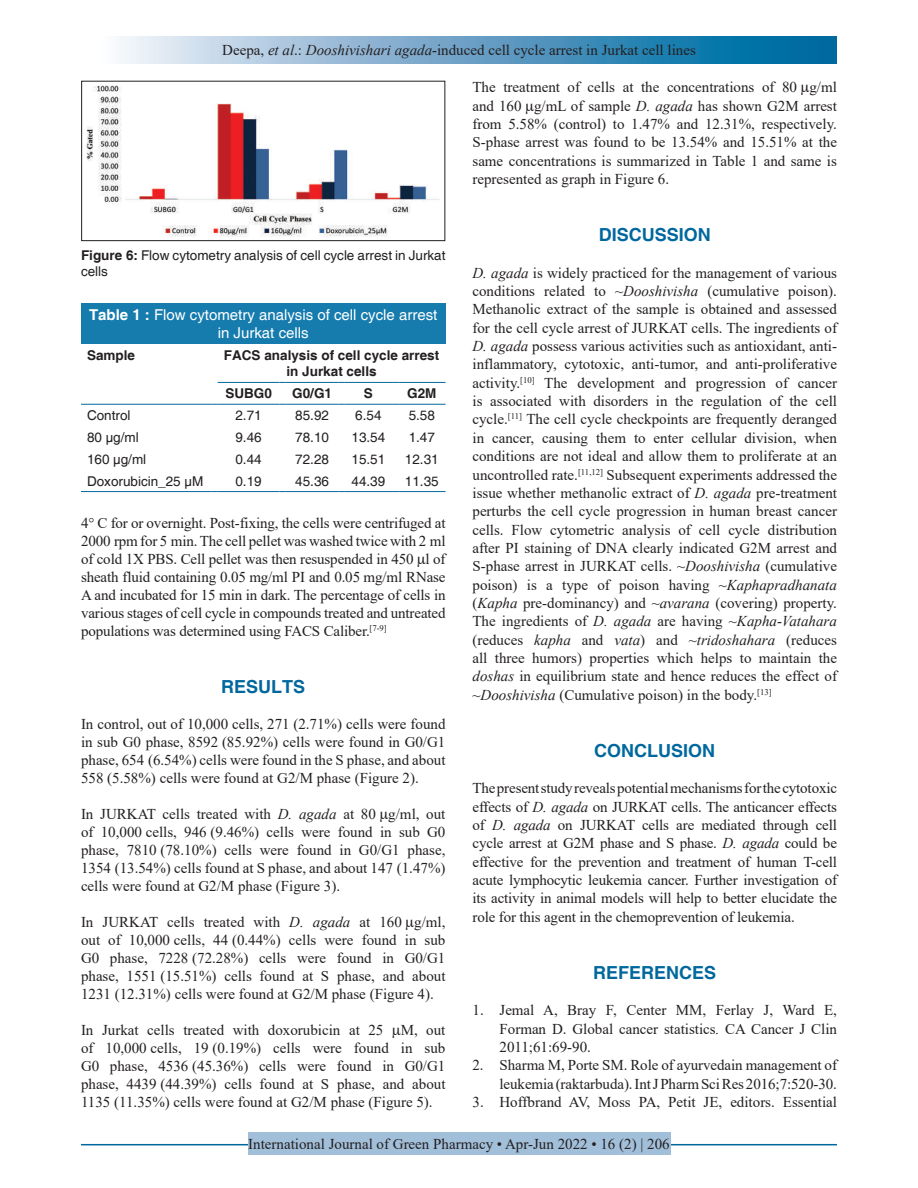
<style>
.page{position:relative;width:918px;height:1188px;background:#fff}
.page>*{position:absolute;margin:0;border:0;box-sizing:border-box;transform-origin:0 0}
.t1{font:700 18px "Helvetica";color:#00689e}
.t2{font:15px/18.3px "Times New Roman";color:#231f20;text-align:justify}
.t3{font:15px/18px "Helvetica";color:#fff;text-align:center}
.t4{font:13.5px/16.5px "Helvetica";color:#231f20}
.t5{font:700 13.5px/16.5px "Helvetica";color:#231f20;text-align:center}
.s1{font-style:italic}
.s2{font-weight:700}
</style>
<div class="page">
<div style="left:81px;top:37px;width:756px;height:27px;background:linear-gradient(to right,#fcf4fb,#005d99)"></div>
<hr style="left:81px;top:1144px;width:756px;height:1px;background:#00689e">
<div style="left:248px;top:1133px;width:422px;height:22px;background:#a2bfda"></div>
<img style="left:86px;top:85px;width:354px;height:152px">
<div style="left:81px;top:81px;width:364px;height:160px;border:1px solid #231f20"></div>
<div style="left:81px;top:303px;width:365px;height:41px;background:#167cae"></div>
<hr style="left:81px;top:491px;width:131px;height:1px;background:#00689e">
<hr style="left:218px;top:491px;width:62px;height:1px;background:#00689e">
<hr style="left:286px;top:491px;width:53px;height:1px;background:#00689e">
<hr style="left:345px;top:491px;width:47px;height:1px;background:#00689e">
<hr style="left:398px;top:491px;width:48px;height:1px;background:#00689e">
<hr style="left:81px;top:404px;width:131px;height:1px;background:#00689e">
<hr style="left:218px;top:404px;width:62px;height:1px;background:#00689e">
<hr style="left:286px;top:404px;width:53px;height:1px;background:#00689e">
<hr style="left:345px;top:404px;width:47px;height:1px;background:#00689e">
<hr style="left:398px;top:404px;width:48px;height:1px;background:#00689e">
<hr style="left:218px;top:382px;width:62px;height:1px;background:#00689e">
<hr style="left:286px;top:382px;width:53px;height:1px;background:#00689e">
<hr style="left:345px;top:382px;width:47px;height:1px;background:#00689e">
<hr style="left:398px;top:382px;width:48px;height:1px;background:#00689e">
<p class="t2" style="left:222px;top:41px;width:475px">Deepa, <span class="s1">et al</span>.: <span class="s1">Dooshivishari agada-</span>induced cell cycle arrest in Jurkat cell lines</p>
<p class="t4" style="left:81px;top:247px;width:366px"><span class="s2">Figure 6:</span> Flow cytometry analysis of cell cycle arrest in Jurkat cells</p>
<p class="t3" style="left:89px;top:306px;width:350px"><span class="s2">Table 1 :</span> Flow cytometry analysis of cell cycle arrest in Jurkat cells</p>
<p class="t5" style="left:87px;top:348px;width:50px">Sample</p>
<p class="t5" style="left:224px;top:348px;width:217px">FACS analysis of cell cycle arrest in Jurkat cells</p>
<p class="t5" style="left:225px;top:386px;width:48px">SUBG0</p>
<p class="t5" style="left:292px;top:386px;width:41px">G0/G1</p>
<p class="t5" style="left:364px;top:386px;width:11px">S</p>
<p class="t5" style="left:407px;top:386px;width:31px">G2M</p>
<p class="t4" style="left:87px;top:408px;width:45px">Control</p>
<p class="t4" style="left:235px;top:408px;width:28px">2.71</p>
<p class="t4" style="left:295px;top:408px;width:35px">85.92</p>
<p class="t4" style="left:355px;top:408px;width:28px">6.54</p>
<p class="t4" style="left:409px;top:408px;width:28px">5.58</p>
<p class="t4" style="left:87px;top:429px;width:53px">80 µg/ml</p>
<p class="t4" style="left:235px;top:429px;width:28px">9.46</p>
<p class="t4" style="left:295px;top:429px;width:35px">78.10</p>
<p class="t4" style="left:352px;top:429px;width:35px">13.54</p>
<p class="t4" style="left:409px;top:429px;width:28px">1.47</p>
<p class="t4" style="left:87px;top:451px;width:61px">160 µg/ml</p>
<p class="t4" style="left:235px;top:451px;width:28px">0.44</p>
<p class="t4" style="left:295px;top:451px;width:35px">72.28</p>
<p class="t4" style="left:352px;top:451px;width:35px">15.51</p>
<p class="t4" style="left:405px;top:451px;width:35px">12.31</p>
<p class="t4" style="left:87px;top:473px;width:118px">Doxorubicin_25 µM</p>
<p class="t4" style="left:235px;top:473px;width:28px">0.19</p>
<p class="t4" style="left:295px;top:473px;width:35px">45.36</p>
<p class="t4" style="left:352px;top:473px;width:35px">44.39</p>
<p class="t4" style="left:405px;top:473px;width:35px">11.35</p>
<p class="t2" style="left:81px;top:514px;width:366px">4° C for or overnight. Post-fixing, the cells were centrifuged at 2000 rpm for 5 min. The cell pellet was washed twice with 2 ml of cold 1X PBS. Cell pellet was then resuspended in 450 l of sheath fluid containing 0.05 mg/ml PI and 0.05 mg/ml RNase A and incubated for 15 min in dark. The percentage of cells in various stages of cell cycle in compounds treated and untreated populations was determined using FACS Caliber.<sup>[7-9]</sup></p>
<p class="t1" style="left:221px;top:676px;width:86px">RESULTS</p>
<p class="t2" style="left:81px;top:715px;width:366px">In control, out of 10,000 cells, 271 (2.71%) cells were found in sub G0 phase, 8592 (85.92%) cells were found in G0/G1 phase, 654 (6.54%) cells were found in the S phase, and about 558 (5.58%) cells were found at G2/M phase (Figure 2).</p>
<p class="t2" style="left:81px;top:805px;width:366px">In JURKAT cells treated with <span class="s1">D. agada</span> at 80 g/ml, out of 10,000 cells, 946 (9.46%) cells were found in sub G0 phase, 7810 (78.10%) cells were found in G0/G1 phase, 1354 (13.54%) cells found at S phase, and about 147 (1.47%) cells were found at G2/M phase (Figure 3).</p>
<p class="t2" style="left:81px;top:913px;width:366px">In JURKAT cells treated with <span class="s1">D. agada</span> at 160 g/ml, out of 10,000 cells, 44 (0.44%) cells were found in sub G0 phase, 7228 (72.28%) cells were found in G0/G1 phase, 1551 (15.51%) cells found at S phase, and about 1231 (12.31%) cells were found at G2/M phase (Figure 4).</p>
<p class="t2" style="left:81px;top:1021px;width:366px">In Jurkat cells treated with doxorubicin at 25 M, out of 10,000 cells, 19 (0.19%) cells were found in sub G0 phase, 4536 (45.36%) cells were found in G0/G1 phase, 4439 (44.39%) cells found at S phase, and about 1135 (11.35%) cells were found at G2/M phase (Figure 5).</p>
<p class="t2" style="left:472px;top:78px;width:366px">The treatment of cells at the concentrations of 80 g/ml and 160 g/mL of sample <span class="s1">D. agada</span> has shown G2M arrest from 5.58% (control) to 1.47% and 12.31%, respectively.<br>S-phase arrest was found to be 13.54% and 15.51% at the same concentrations is summarized in Table 1 and same is represented as graph in Figure 6.</p>
<p class="t1" style="left:599px;top:224px;width:114px">DISCUSSION</p>
<p class="t2" style="left:472px;top:263px;width:366px"><span class="s1">D. agada</span> is widely practiced for the management of various conditions related to ~<span class="s1">Dooshivisha</span> (cumulative poison).<br>Methanolic extract of the sample is obtained and assessed for the cell cycle arrest of JURKAT cells. The ingredients of <span class="s1">D. agada</span> possess various activities such as antioxidant, anti&shy;inflammatory, cytotoxic, anti-tumor, and anti-proliferative activity.<sup>[10]</sup> The development and progression of cancer is associated with disorders in the regulation of the cell cycle.<sup>[11]</sup> The cell cycle checkpoints are frequently deranged in cancer, causing them to enter cellular division, when conditions are not ideal and allow them to proliferate at an uncontrolled rate.<sup>[11,12]</sup> Subsequent experiments addressed the issue whether methanolic extract of <span class="s1">D. agada</span> pre-treatment perturbs the cell cycle progression in human breast cancer cells. Flow cytometric analysis of cell cycle distribution after PI staining of DNA clearly indicated G2M arrest and S-phase arrest in JURKAT cells. ~<span class="s1">Dooshivisha</span> (cumulative poison) is a type of poison having ~<span class="s1">Kaphapradhanata </span>(<span class="s1">Kapha</span> pre-dominancy) and <span class="s1">~avarana</span> (covering) property.<br>The ingredients of <span class="s1">D. agada</span> are having ~<span class="s1">Kapha-Vatahara </span>(reduces <span class="s1">kapha</span> and <span class="s1">vata</span>) and ~<span class="s1">tridoshahara</span> (reduces all three humors) properties which helps to maintain the <span class="s1">doshas</span> in equilibrium state and hence reduces the effect of ~<span class="s1">Dooshivisha</span> (Cumulative poison) in the body.<sup>[13]</sup></p>
<p class="t1" style="left:594px;top:740px;width:122px">CONCLUSION</p>
<p class="t2" style="left:472px;top:779px;width:366px">The present study reveals potential mechanisms for the cytotoxic effects of <span class="s1">D. agada</span> on JURKAT cells. The anticancer effects of <span class="s1">D. agada</span> on JURKAT cells are mediated through cell cycle arrest at G2M phase and S phase. <span class="s1">D. agada</span> could be effective for the prevention and treatment of human T-cell acute lymphocytic leukemia cancer. Further investigation of its activity in animal models will help to better elucidate the role for this agent in the chemoprevention of leukemia.</p>
<p class="t1" style="left:593px;top:962px;width:125px">REFERENCES</p>
<p class="t2" style="left:500px;top:1001px;width:339px;text-indent:-27px">1. Jemal A, Bray F, Center MM, Ferlay J, Ward E, Forman D. Global cancer statistics<span class="s1">.</span> CA Cancer J Clin 2011;61:69-90.</p>
<p class="t2" style="left:472px;top:1056px;width:366px;text-align:right">2. Sharma M, Porte SM. Role of ayurvedain management of leukemia (raktarbuda). Int J Pharm Sci Res 2016;7:520-30.</p>
<p class="t2" style="left:472px;top:1092px;width:366px">3. Hoffbrand AV, Moss PA, Petit JE, editors. Essential</p>
<p class="t2" style="left:248px;top:1135px;width:423px">International Journal of Green Pharmacy • Apr-Jun 2022 • 16 (2) | 206</p>
</div>
